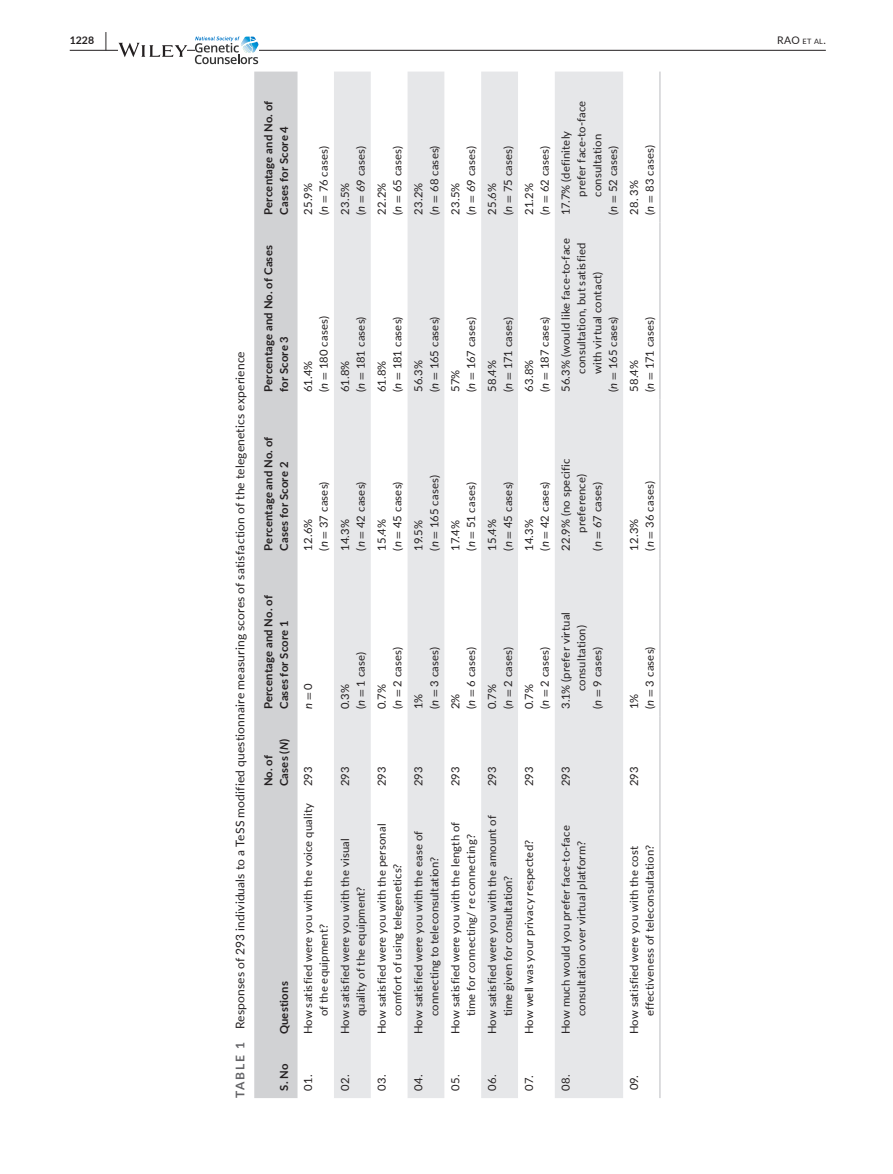
<style>
.page{position:relative;width:893px;height:1174px;background:#fff}
.page>*{position:absolute;margin:0;border:0;box-sizing:border-box;transform-origin:0 0}
.t1{font:12px "Lato";letter-spacing:.015em;color:#231f20}
.t2{font:11.25px/15.8px "Lato";letter-spacing:.015em;color:#231f20}
.t3{font:700 11.25px/15.8px "Lato";letter-spacing:.02em;color:#231f20}
.t4{font:italic 11.25px "Lato";color:#231f20}
.t5{font:10.5px "Lato";color:#231f20}
.t6{font:700 10.5px "Lato";color:#231f20}
.s1{font-size:19.5px}
.s2{font-size:7.35px}
.s3{font-weight:700;color:#636366}
.s4{font-style:italic}
.s5{font-family:"STIX"}
.s6{font-family:"STIX";font-style:normal}
.s7{font-style:normal}
</style>
<div class="page">
<hr style="left:70px;top:50px;width:756px;height:1px;background:#231f20">
<svg style="left:118px;top:43px;width:69px;height:14px"></svg>
<svg style="left:195px;top:37px;width:63px;height:27px"></svg>
<div style="left:254px;top:72px;width:43px;height:1026px;background:#d1d2d4"></div>
<svg style="left:334px;top:72px;width:289px;height:1026px;fill:#e6e7e9"></svg>
<hr style="left:659px;top:1042px;width:2px;height:56px;background:#d1d2d4">
<hr style="left:659px;top:794px;width:2px;height:248px;background:#d1d2d4">
<hr style="left:659px;top:717px;width:2px;height:77px;background:#d1d2d4">
<hr style="left:659px;top:558px;width:2px;height:159px;background:#d1d2d4">
<hr style="left:659px;top:399px;width:2px;height:159px;background:#d1d2d4">
<hr style="left:659px;top:222px;width:2px;height:177px;background:#d1d2d4">
<hr style="left:659px;top:72px;width:2px;height:150px;background:#d1d2d4">
<p class="t6" style="left:70px;top:33px;width:39px">1228 <span class="s1">|</span></p>
<p class="t5" style="left:777px;top:33px;width:50px">RAO <span class="s2">et al</span>.</p>
<p class="t1" style="left:232px;top:1098px;width:748px;rotate:-90deg"><span class="s3">TABLE 1</span> Responses of 293 individuals to a TeSS modified questionnaire measuring scores of satisfaction of the telegenetics experience</p>
<p class="t3" style="left:260px;top:215px;width:115px;rotate:-90deg">Percentage and No. of<br>Cases for Score 4</p>
<p class="t3" style="left:260px;top:392px;width:148px;rotate:-90deg">Percentage and No. of Cases for Score 3</p>
<p class="t2" style="left:300px;top:215px;width:70px;rotate:-90deg">25.9%<br>(<span class="s4">n</span> <span class="s5">=</span> 76 cases)</p>
<p class="t2" style="left:337px;top:215px;width:70px;rotate:-90deg">23.5%<br>(<span class="s4">n</span> <span class="s5">=</span> 69 cases)</p>
<p class="t2" style="left:373px;top:215px;width:70px;rotate:-90deg">22.2%<br>(<span class="s4">n</span> <span class="s5">=</span> 65 cases)</p>
<p class="t2" style="left:410px;top:215px;width:71px;rotate:-90deg">23.2%<br>(<span class="s4">n</span> <span class="s5">=</span> 68 cases)</p>
<p class="t2" style="left:447px;top:215px;width:70px;rotate:-90deg">23.5%<br>(<span class="s4">n</span> <span class="s5">=</span> 69 cases)</p>
<p class="t2" style="left:300px;top:392px;width:77px;rotate:-90deg">61.4%<br>(<span class="s4">n</span> <span class="s5">=</span> 180 cases)</p>
<p class="t2" style="left:337px;top:392px;width:77px;rotate:-90deg">61.8%<br>(<span class="s4">n</span> <span class="s5">=</span> 181 cases)</p>
<p class="t2" style="left:373px;top:392px;width:77px;rotate:-90deg">61.8%<br>(<span class="s4">n</span> <span class="s5">=</span> 181 cases)</p>
<p class="t2" style="left:410px;top:392px;width:77px;rotate:-90deg">56.3%<br>(<span class="s4">n</span> <span class="s5">=</span> 165 cases)</p>
<p class="t2" style="left:447px;top:392px;width:77px;rotate:-90deg">57%<br>(<span class="s4">n</span> <span class="s5">=</span> 167 cases)</p>
<p class="t2" style="left:484px;top:215px;width:70px;rotate:-90deg">25.6%<br>(<span class="s4">n</span> <span class="s5">=</span> 75 cases)</p>
<p class="t2" style="left:484px;top:392px;width:77px;rotate:-90deg">58.4%<br>(<span class="s4">n</span> <span class="s5">=</span> 171 cases)</p>
<p class="t2" style="left:521px;top:215px;width:70px;rotate:-90deg">21.2%<br>(<span class="s4">n</span> <span class="s5">=</span> 62 cases)</p>
<p class="t2" style="left:521px;top:392px;width:77px;rotate:-90deg">63.8%<br>(<span class="s4">n</span> <span class="s5">=</span> 187 cases)</p>
<p class="t2" style="left:573px;top:197px;width:97px;rotate:-90deg">prefer face-to-face</p>
<p class="t2" style="left:557px;top:215px;width:85px;rotate:-90deg">17.7% (definitely</p>
<p class="t2" style="left:589px;top:197px;width:64px;rotate:-90deg">consultation</p>
<p class="t2" style="left:605px;top:215px;width:70px;rotate:-90deg">(<span class="s4">n</span> <span class="s5">=</span> 52 cases)</p>
<p class="t2" style="left:557px;top:392px;width:155px;rotate:-90deg">56.3% (would like face-to-face</p>
<p class="t2" style="left:573px;top:374px;width:132px;rotate:-90deg">consultation, but satisfied</p>
<p class="t2" style="left:589px;top:374px;width:104px;rotate:-90deg">with virtual contact)</p>
<p class="t2" style="left:605px;top:392px;width:77px;rotate:-90deg">(<span class="s4">n</span> <span class="s5">=</span> 165 cases)</p>
<p class="t2" style="left:626px;top:215px;width:71px;rotate:-90deg">28. 3%<br>(<span class="s4">n</span> <span class="s5">=</span> 83 cases)</p>
<p class="t2" style="left:626px;top:392px;width:77px;rotate:-90deg">58.4%<br>(<span class="s4">n</span> <span class="s5">=</span> 171 cases)</p>
<p class="t3" style="left:260px;top:550px;width:115px;rotate:-90deg">Percentage and No. of<br>Cases for Score 2</p>
<p class="t2" style="left:300px;top:550px;width:70px;rotate:-90deg">12.6%<br>(<span class="s4">n</span> <span class="s5">=</span> 37 cases)</p>
<p class="t2" style="left:337px;top:550px;width:70px;rotate:-90deg">14.3%<br>(<span class="s4">n</span> <span class="s5">=</span> 42 cases)</p>
<p class="t2" style="left:373px;top:550px;width:70px;rotate:-90deg">15.4%<br>(<span class="s4">n</span> <span class="s5">=</span> 45 cases)</p>
<p class="t2" style="left:410px;top:550px;width:77px;rotate:-90deg">19.5%<br>(<span class="s4">n</span> <span class="s5">=</span> 165 cases)</p>
<p class="t2" style="left:447px;top:550px;width:70px;rotate:-90deg">17.4%<br>(<span class="s4">n</span> <span class="s5">=</span> 51 cases)</p>
<p class="t2" style="left:484px;top:550px;width:70px;rotate:-90deg">15.4%<br>(<span class="s4">n</span> <span class="s5">=</span> 45 cases)</p>
<p class="t2" style="left:521px;top:550px;width:70px;rotate:-90deg">14.3%<br>(<span class="s4">n</span> <span class="s5">=</span> 42 cases)</p>
<p class="t2" style="left:557px;top:550px;width:93px;rotate:-90deg">22.9% (no specific</p>
<p class="t2" style="left:573px;top:532px;width:60px;rotate:-90deg">preference)</p>
<p class="t2" style="left:589px;top:550px;width:70px;rotate:-90deg">(<span class="s4">n</span> <span class="s5">=</span> 67 cases)</p>
<p class="t2" style="left:626px;top:550px;width:71px;rotate:-90deg">12.3%<br>(<span class="s4">n</span> <span class="s5">=</span> 36 cases)</p>
<p class="t3" style="left:260px;top:709px;width:115px;rotate:-90deg">Percentage and No. of<br>Cases for Score 1</p>
<p class="t3" style="left:260px;top:786px;width:49px;rotate:-90deg">No. of<br>Cases (<span class="s4">N</span>)</p>
<p class="t3" style="left:276px;top:1034px;width:54px;rotate:-90deg">Questions</p>
<p class="t3" style="left:276px;top:1090px;width:29px;rotate:-90deg">S. No</p>
<p class="t4" style="left:300px;top:709px;width:27px;rotate:-90deg">n<span class="s6">=</span><span class="s7">0</span></p>
<p class="t2" style="left:337px;top:709px;width:59px;rotate:-90deg">0.3%<br>(<span class="s4">n</span> <span class="s5">=</span> 1 case)</p>
<p class="t2" style="left:373px;top:709px;width:64px;rotate:-90deg">0.7%<br>(<span class="s4">n</span> <span class="s5">=</span> 2 cases)</p>
<p class="t2" style="left:410px;top:709px;width:64px;rotate:-90deg">1%<br>(<span class="s4">n</span> <span class="s5">=</span> 3 cases)</p>
<p class="t2" style="left:447px;top:709px;width:64px;rotate:-90deg">2%<br>(<span class="s4">n</span> <span class="s5">=</span> 6 cases)</p>
<p class="t2" style="left:484px;top:709px;width:64px;rotate:-90deg">0.7%<br>(<span class="s4">n</span> <span class="s5">=</span> 2 cases)</p>
<p class="t2" style="left:521px;top:709px;width:64px;rotate:-90deg">0.7%<br>(<span class="s4">n</span> <span class="s5">=</span> 2 cases)</p>
<p class="t2" style="left:557px;top:709px;width:99px;rotate:-90deg">3.1% (prefer virtual</p>
<p class="t2" style="left:573px;top:691px;width:67px;rotate:-90deg">consultation)</p>
<p class="t2" style="left:589px;top:709px;width:64px;rotate:-90deg">(<span class="s4">n</span> <span class="s5">=</span> 9 cases)</p>
<p class="t2" style="left:300px;top:786px;width:21px;rotate:-90deg">293</p>
<p class="t2" style="left:300px;top:1016px;width:215px;text-indent:-18px;rotate:-90deg">How satisfied were you with the voice quality of the equipment?</p>
<p class="t2" style="left:337px;top:786px;width:21px;rotate:-90deg">293</p>
<p class="t2" style="left:337px;top:1016px;width:179px;text-indent:-18px;rotate:-90deg">How satisfied were you with the visual quality of the equipment?</p>
<p class="t2" style="left:373px;top:786px;width:21px;rotate:-90deg">293</p>
<p class="t2" style="left:410px;top:786px;width:21px;rotate:-90deg">293</p>
<p class="t2" style="left:447px;top:786px;width:21px;rotate:-90deg">293</p>
<p class="t2" style="left:484px;top:786px;width:21px;rotate:-90deg">293</p>
<p class="t2" style="left:521px;top:786px;width:21px;rotate:-90deg">293</p>
<p class="t2" style="left:373px;top:1016px;width:194px;text-indent:-18px;rotate:-90deg">How satisfied were you with the personal comfort of using telegenetics?</p>
<p class="t2" style="left:410px;top:1016px;width:187px;text-indent:-18px;rotate:-90deg">How satisfied were you with the ease of connecting to teleconsultation?</p>
<p class="t2" style="left:447px;top:1034px;width:214px;text-align:center;rotate:-90deg">How satisfied were you with the length of time for connecting/ re connecting?</p>
<p class="t2" style="left:484px;top:1016px;width:203px;text-indent:-18px;rotate:-90deg">How satisfied were you with the amount of time given for consultation?</p>
<p class="t2" style="left:521px;top:1034px;width:196px;rotate:-90deg">How well was your privacy respected?</p>
<p class="t2" style="left:300px;top:1090px;width:17px;rotate:-90deg">01.</p>
<p class="t2" style="left:337px;top:1090px;width:18px;rotate:-90deg">02.</p>
<p class="t2" style="left:373px;top:1090px;width:18px;rotate:-90deg">03.</p>
<p class="t2" style="left:410px;top:1090px;width:18px;rotate:-90deg">04.</p>
<p class="t2" style="left:447px;top:1090px;width:17px;rotate:-90deg">05.</p>
<p class="t2" style="left:484px;top:1090px;width:18px;rotate:-90deg">06.</p>
<p class="t2" style="left:521px;top:1090px;width:16px;rotate:-90deg">07.</p>
<p class="t2" style="left:557px;top:786px;width:21px;rotate:-90deg">293</p>
<p class="t2" style="left:557px;top:1034px;width:210px;text-align:center;rotate:-90deg">How much would you prefer face-to-face consultation over virtual platform?</p>
<p class="t2" style="left:557px;top:1090px;width:18px;rotate:-90deg">08.</p>
<p class="t2" style="left:626px;top:709px;width:64px;rotate:-90deg">1%<br>(<span class="s4">n</span> <span class="s5">=</span> 3 cases)</p>
<p class="t2" style="left:626px;top:786px;width:21px;rotate:-90deg">293</p>
<p class="t2" style="left:626px;top:1034px;width:191px;text-align:right;rotate:-90deg">How satisfied were you with the cost effectiveness of teleconsultation?</p>
<p class="t2" style="left:626px;top:1090px;width:17px;rotate:-90deg">09.</p>
</div>
